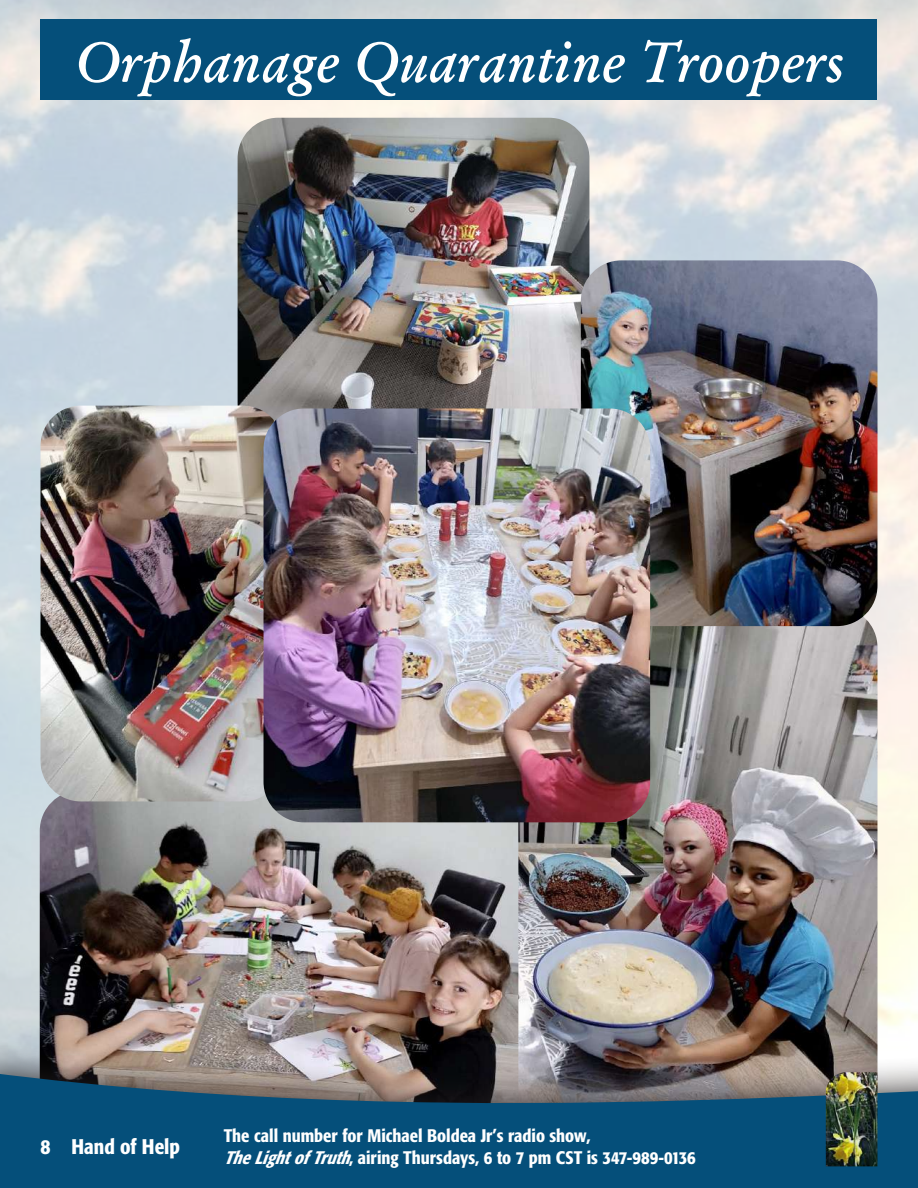
<style>
.page{position:relative;width:918px;height:1188px;background:#fff}
.page>*{position:absolute;margin:0;border:0;box-sizing:border-box;transform-origin:0 0}
.t1{font:italic 600 57px "Garamond";color:#fff;scale:.96 1}
.t2{font:500 condensed 21px "Formata";color:#fff}
.t3{font:500 condensed 18px/21.6px "Formata";color:#fff}
.s1{font-style:italic}
</style>
<div class="page">
<img style="left:0;top:0;width:918px;height:1039px">
<img style="left:238px;top:118px;width:351px;height:290px">
<img style="left:40px;top:801px;width:478px;height:238px">
<img style="left:518px;top:626px;width:360px;height:413px">
<img style="left:581px;top:260px;width:297px;height:366px">
<img style="left:40px;top:406px;width:243px;height:395px">
<img style="left:264px;top:408px;width:386px;height:414px">
<div style="left:40px;top:20px;width:838px;height:80px;background:#054f7a"></div>
<div style="left:0;top:1039px;width:918px;height:149px;background:#231f20;opacity:.8"></div>
<svg style="left:0;top:1072px;width:918px;height:116px;background:#1c5577"></svg>
<img style="left:826px;top:1072px;width:52px;height:94px">
<h1 class="t1" style="left:74px;top:24px;width:803px">Orphanage Quarantine Troopers</h1>
<p class="t2" style="left:40px;top:1134px;width:141px">8 Hand of Help</p>
<p class="t3" style="left:224px;top:1125px;width:474px">The call number for Michael Boldea Jr’s radio show,<br><span class="s1">TheLightofTruth</span>, airing Thursdays, 6 to 7 pm CST is 347-989-0136</p>
</div>
